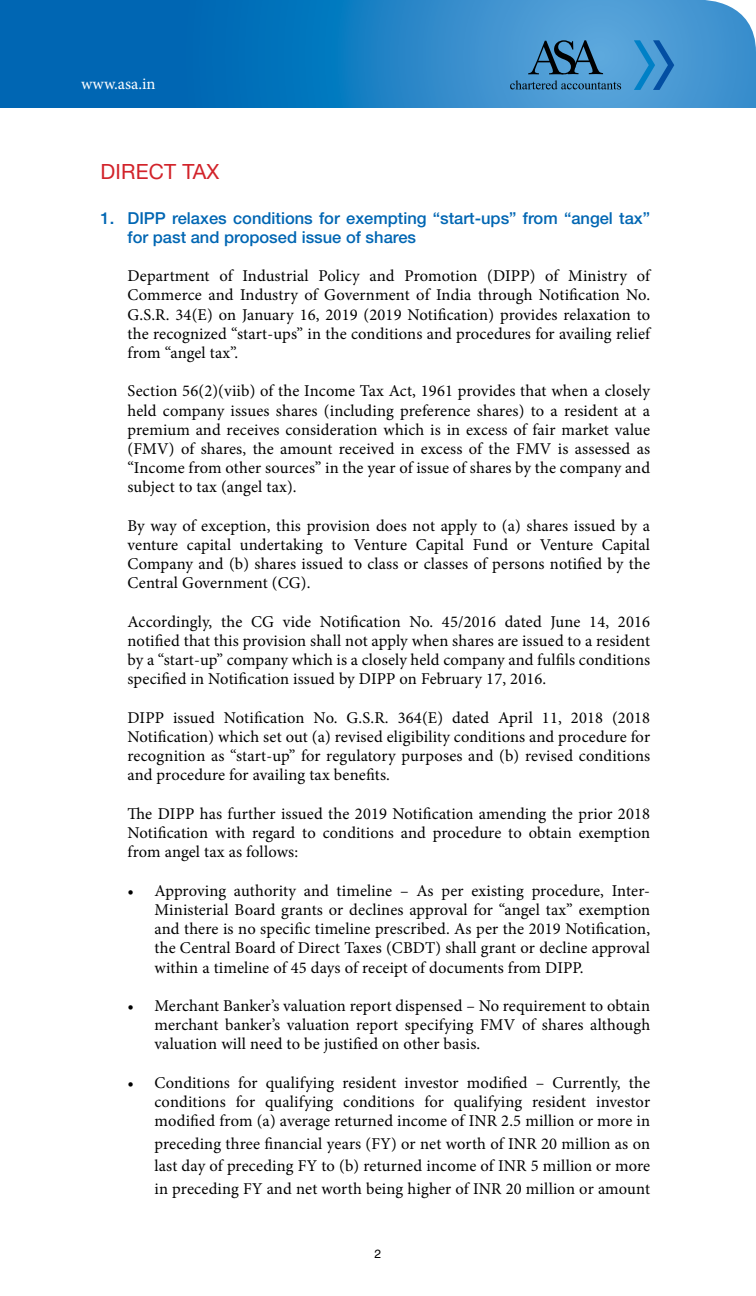
<style>
.page{position:relative;width:756px;height:1296px;background:#fff}
.page>*{position:absolute;margin:0;border:0;box-sizing:border-box;transform-origin:0 0}
.t1{font:21px "Helvetica Neue";letter-spacing:.01em;color:#d2232a}
.t2{font:16.5px/19.2px "Minion Pro";letter-spacing:.01em;color:#000;text-align:justify}
.t3{font:500 16.5px/19.2px "Helvetica Neue";color:#0066b3}
.t4{font:16.5px "Minion Pro";letter-spacing:.005em;color:#fff}
.t5{font:12px "Helvetica";color:#000}
</style>
<div class="page">
<svg style="left:0;top:0;width:756px;height:108px;background:#207fc3"></svg>
<svg style="left:634px;top:40px;width:40px;height:50px;background:#378ccb"></svg>
<svg style="left:510px;top:80px;width:111px;height:9px"></svg>
<svg style="left:528px;top:40px;width:75px;height:34px;background:#3c739a"></svg>
<p class="t4" style="left:81px;top:73px;width:76px">www.asa.in</p>
<p class="t1" style="left:100px;top:159px;width:120px">DIRECT TAX</p>
<p class="t3" style="left:127px;top:208px;width:524px;text-indent:-27px">1. DIPP relaxes conditions for exempting “start-ups” from “angel tax” for past and proposed issue of shares</p>
<p class="t2" style="left:127px;top:266px;width:524px">Department of Industrial Policy and Promotion (DIPP) of Ministry of Commerce and Industry of Government of India through Notification No.<br>G.S.R. 34(E) on January 16, 2019 (2019 Notification) provides relaxation to the recognized “start-ups” in the conditions and procedures for availing relief from “angel tax”.</p>
<p class="t2" style="left:127px;top:382px;width:524px">Section 56(2)(viib) of the Income Tax Act, 1961 provides that when a closely held company issues shares (including preference shares) to a resident at a premium and receives consideration which is in excess of fair market value (FMV) of shares, the amount received in excess of the FMV is assessed as “Income from other sources” in the year of issue of shares by the company and subject to tax (angel tax).</p>
<p class="t2" style="left:127px;top:516px;width:524px">By way of exception, this provision does not apply to (a) shares issued by a venture capital undertaking to Venture Capital Fund or Venture Capital Company and (b) shares issued to class or classes of persons notified by the Central Government (CG).</p>
<p class="t2" style="left:127px;top:612px;width:524px">Accordingly, the CG vide Notification No. 45/2016 dated June 14, 2016 notified that this provision shall not apply when shares are issued to a resident by a “start-up” company which is a closely held company and fulfils conditions specified in Notification issued by DIPP on February 17, 2016.</p>
<p class="t2" style="left:127px;top:708px;width:524px">DIPP issued Notification No. G.S.R. 364(E) dated April 11, 2018 (2018<br>Notification) which set out (a) revised eligibility conditions and procedure for recognition as “start-up” for regulatory purposes and (b) revised conditions and procedure for availing tax benefits.</p>
<p class="t2" style="left:127px;top:804px;width:524px">The DIPP has further issued the 2019 Notification amending the prior 2018<br>Notification with regard to conditions and procedure to obtain exemption from angel tax as follows:</p>
<p class="t2" style="left:154px;top:881px;width:497px;text-indent:-27px">• Approving authority and timeline – As per existing procedure, Inter-Ministerial Board grants or declines approval for “angel tax” exemption and there is no specific timeline prescribed. As per the 2019 Notification, the Central Board of Direct Taxes (CBDT) shall grant or decline approval within a timeline of 45 days of receipt of documents from DIPP.</p>
<p class="t2" style="left:154px;top:996px;width:497px;text-indent:-27px">• Merchant Banker’s valuation report dispensed – No requirement to obtain merchant banker’s valuation report specifying FMV of shares although valuation will need to be justified on other basis.</p>
<p class="t2" style="left:154px;top:1073px;width:497px;text-indent:-27px">• Conditions for qualifying resident investor modified – Currently, the conditions for qualifying conditions for qualifying resident investor modified from (a) average returned income of INR 2.5 million or more in</p>
<p class="t2" style="left:154px;top:1132px;width:497px;line-height:22.5px">preceding three financial years (FY) or net worth of INR 20 million as on last day of preceding FY to (b) returned income of INR 5 million or more in preceding FY and net worth being higher of INR 20 million or amount</p>
<p class="t5" style="left:375px;top:1247px;width:8px">2</p>
</div>
